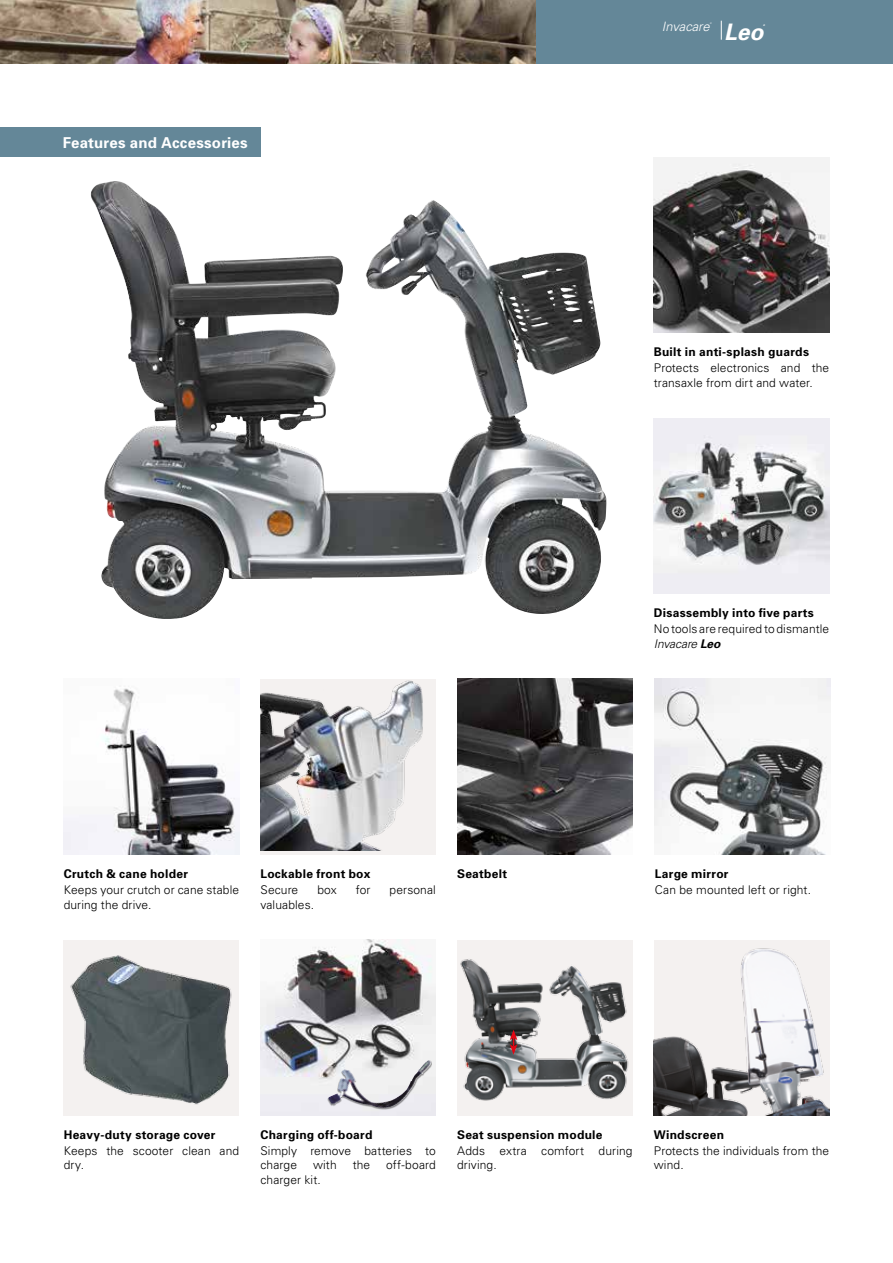
<style>
.page{position:relative;width:893px;height:1263px;background:#fff}
.page>*{position:absolute;margin:0;border:0;box-sizing:border-box;transform-origin:0 0}
.t1{font:italic 700 22.8px "Univers";color:#fff}
.t2{font:700 15px "Univers";letter-spacing:.015em;color:#fff}
.t3{font:italic 300 12.9px "Univers";color:#fff}
.t4{font:300 12px/14.4px "Univers";letter-spacing:.01em;color:#000}
.t5{font:700 12px "Univers";letter-spacing:.025em;color:#000}
.t6{font:italic 300 2.25px "Univers";color:#fff}
.t7{font:italic 700 2.25px "Univers";color:#fff}
.s1{font-style:italic}
.s2{font-weight:700;font-style:italic}
</style>
<div class="page">
<div style="left:536px;top:0;width:357px;height:64px;background:#648798"></div>
<img style="left:0;top:0;width:536px;height:64px">
<img style="left:90px;top:181px;width:517px;height:438px">
<img style="left:654px;top:418px;width:175px;height:176px">
<div style="left:0;top:128px;width:260px;height:29px;background:#648798"></div>
<img style="left:654px;top:157px;width:175px;height:176px">
<img style="left:457px;top:940px;width:175px;height:175px">
<svg style="left:510px;top:1030px;width:7px;height:25px"></svg>
<img style="left:654px;top:940px;width:175px;height:175px">
<img style="left:64px;top:688px;width:175px;height:166px">
<div style="left:260px;top:679px;width:176px;height:175px;background:linear-gradient(to right,#f4f1f0,#f4f1f0)"></div>
<img style="left:260px;top:679px;width:176px;height:171px">
<img style="left:457px;top:679px;width:175px;height:175px">
<img style="left:655px;top:679px;width:175px;height:175px">
<img style="left:64px;top:940px;width:175px;height:175px">
<img style="left:260px;top:940px;width:176px;height:175px">
<div style="left:328px;top:1060px;width:104px;height:50px;background:#000;opacity:.44"></div>
<img style="left:328px;top:1060px;width:104px;height:48px">
<svg style="left:721px;top:21px;width:1px;height:19px"></svg>
<p class="t2" style="left:63px;top:134px;width:187px">Features and Accessories</p>
<p class="t3" style="left:662px;top:18px;width:49px">Invacare</p>
<p class="t6" style="left:710px;top:22px;width:3px">®</p>
<h1 class="t1" style="left:724px;top:18px;width:41px">Leo</h1>
<p class="t7" style="left:763px;top:24px;width:3px">®</p>
<p class="t5" style="left:654px;top:344px;width:157px">Built in anti-splash guards</p>
<p class="t4" style="left:654px;top:361px;width:177px">Protects electronics and the transaxle from dirt and water.</p>
<p class="t5" style="left:654px;top:605px;width:162px">Disassembly into five parts</p>
<p class="t4" style="left:654px;top:622px;width:177px">No tools are required to dismantle<br><span class="s1">Invacare</span> <span class="s2">Leo</span></p>
<p class="t5" style="left:64px;top:866px;width:126px">Crutch &amp; cane holder</p>
<p class="t4" style="left:64px;top:883px;width:177px">Keeps your crutch or cane stable during the drive.</p>
<p class="t5" style="left:260px;top:866px;width:111px">Lockable front box</p>
<p class="t4" style="left:260px;top:883px;width:39px">Secure</p>
<p class="t4" style="left:317px;top:883px;width:21px">box</p>
<p class="t4" style="left:356px;top:883px;width:16px">for</p>
<p class="t4" style="left:390px;top:883px;width:48px">personal</p>
<p class="t4" style="left:260px;top:897px;width:55px">valuables.</p>
<p class="t5" style="left:457px;top:866px;width:52px">Seatbelt</p>
<p class="t5" style="left:655px;top:866px;width:75px">Large mirror</p>
<p class="t4" style="left:655px;top:883px;width:158px">Can be mounted left or right.</p>
<p class="t5" style="left:64px;top:1127px;width:153px">Heavy-duty storage cover</p>
<p class="t4" style="left:64px;top:1143px;width:177px">Keeps the scooter clean and dry.</p>
<p class="t5" style="left:260px;top:1127px;width:114px">Charging off-board</p>
<p class="t4" style="left:260px;top:1143px;width:177px">Simply remove batteries to charge</p>
<p class="t4" style="left:313px;top:1158px;width:25px">with</p>
<p class="t4" style="left:353px;top:1158px;width:19px">the</p>
<p class="t4" style="left:386px;top:1158px;width:51px">off-board</p>
<p class="t4" style="left:260px;top:1172px;width:62px">charger kit.</p>
<p class="t5" style="left:457px;top:1127px;width:147px">Seat suspension module</p>
<p class="t4" style="left:457px;top:1143px;width:177px">Adds extra comfort during driving.</p>
<p class="t5" style="left:654px;top:1127px;width:72px">Windscreen</p>
<p class="t4" style="left:654px;top:1143px;width:177px">Protects the individuals from the wind.</p>
</div>
